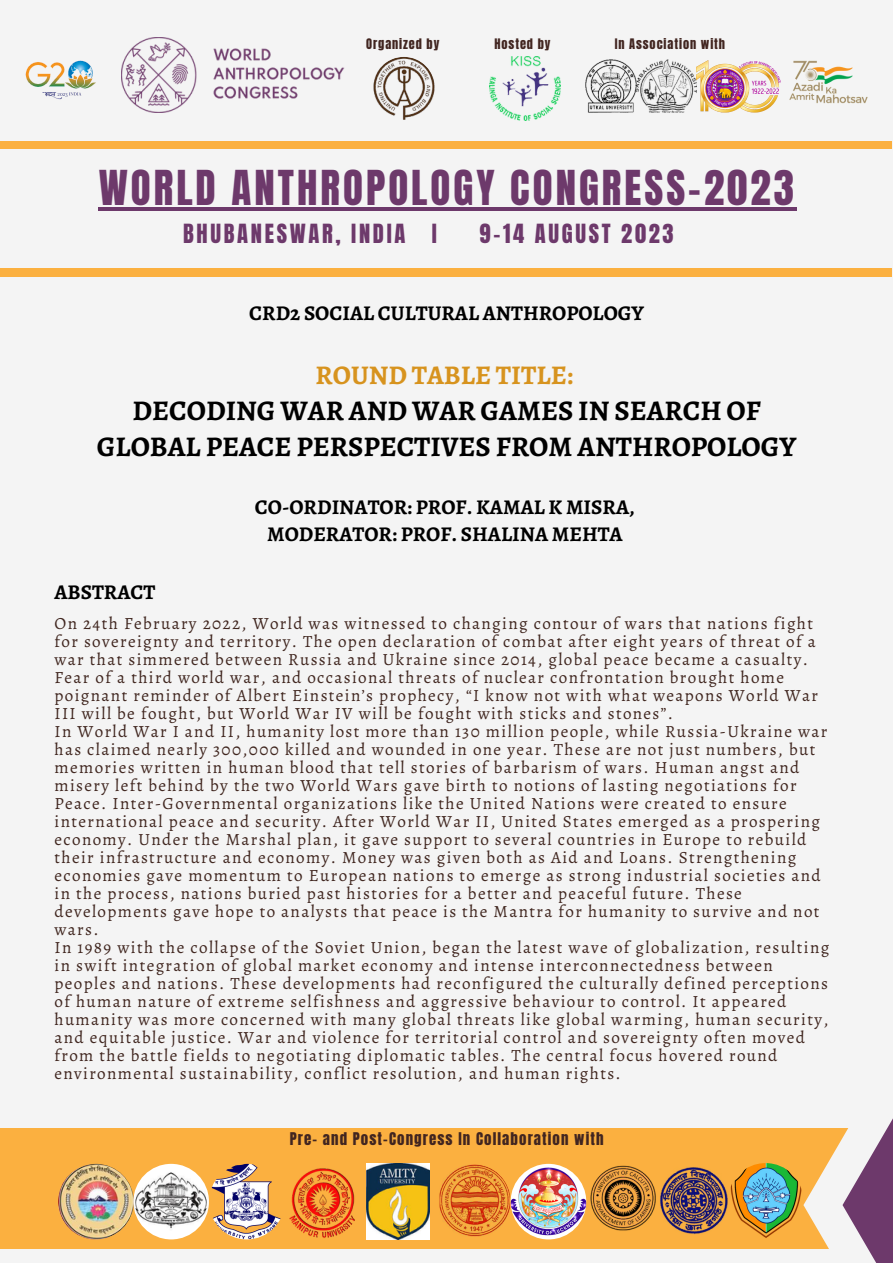
<style>
.page{position:relative;width:893px;height:1264px;background:#fff}
.page>*{position:absolute;margin:0;border:0;box-sizing:border-box;transform-origin:0 0}
.t1{font:40.95px "Anton";letter-spacing:.075em;color:#6d396b}
.t2{font:700 28.5px/36px "Alegreya";color:#000;text-align:center}
.t3{font:700 27px "Alegreya";color:#d7931e}
.t4{font:22.5px "Anton";letter-spacing:.12em;color:#6d396b}
.t5{font:700 21px/27px "Alegreya";color:#000;text-align:center}
.t6{font:17.1px/18px "Alegreya";letter-spacing:.08em;color:#40261f}
.t7{font:14.85px "Anton";letter-spacing:.075em;color:#412520}
.t8{font:12.3px "Anton";letter-spacing:.075em;color:#412520}
</style>
<div class="page">
<div style="left:0;top:0;width:892px;height:1262px;background:#f4f4f4"></div>
<div style="left:1px;top:269px;width:890px;height:7px;background:#fbb040"></div>
<div style="left:0;top:1128px;width:892px;height:120px;background:#fbb040"></div>
<svg style="left:803px;top:1139px;width:39px;height:110px;fill:#f4f4f4"></svg>
<svg style="left:842px;top:1120px;width:50px;height:142px;background:#a88aa6"></svg>
<div style="left:1px;top:141px;width:890px;height:8px;background:#fbb040"></div>
<hr style="left:99px;top:207px;width:698px;height:3px;background:#6d396b">
<img style="left:58px;top:1163px;width:76px;height:76px;border-radius:50%">
<img style="left:133px;top:1163px;width:76px;height:76px;border-radius:50%">
<img style="left:209px;top:1163px;width:75px;height:76px;border-radius:50%">
<img style="left:284px;top:1163px;width:76px;height:76px;border-radius:50%">
<img style="left:435px;top:1163px;width:75px;height:76px;border-radius:50%">
<img style="left:510px;top:1163px;width:76px;height:76px;border-radius:50%">
<img style="left:366px;top:1163px;width:63px;height:75px">
<img style="left:574px;top:1165px;width:154px;height:69px">
<img style="left:727px;top:1163px;width:76px;height:75px;border-radius:50%">
<img style="left:585px;top:59px;width:49px;height:53px">
<img style="left:634px;top:59px;width:146px;height:53px">
<img style="left:372px;top:57px;width:63px;height:63px;border-radius:50%">
<img style="left:121px;top:38px;width:224px;height:75px">
<img style="left:780px;top:60px;width:88px;height:44px">
<img style="left:25px;top:60px;width:71px;height:40px">
<img style="left:489px;top:57px;width:71px;height:63px">
<p class="t8" style="left:366px;top:35px;width:75px">Organized by</p>
<p class="t8" style="left:494px;top:35px;width:58px">Hosted by</p>
<p class="t8" style="left:614px;top:35px;width:112px">In Association with</p>
<h1 class="t1" style="left:99px;top:158px;width:696px">WORLD ANTHROPOLOGY CONGRESS-2023</h1>
<h3 class="t4" style="left:183px;top:217px;width:255px">BHUBANESWAR, INDIA I</h3>
<h3 class="t4" style="left:479px;top:217px;width:196px">9-14 AUGUST 2023</h3>
<p class="t5" style="left:249px;top:300px;width:396px">CRD2 SOCIAL CULTURAL ANTHROPOLOGY</p>
<h3 class="t3" style="left:315px;top:356px;width:259px">ROUND TABLE TITLE:</h3>
<h2 class="t2" style="left:97px;top:392px;width:701px">DECODING WAR AND WAR GAMES IN SEARCH OF<br>GLOBAL PEACE PERSPECTIVES FROM ANTHROPOLOGY</h2>
<p class="t5" style="left:54px;top:578px;width:102px">ABSTRACT</p>
<p class="t5" style="left:255px;top:493px;width:381px">CO-ORDINATOR: PROF. KAMAL K MISRA,<br>MODERATOR: PROF. SHALINA MEHTA</p>
<p class="t6" style="left:54px;top:614px;width:776px">On 24th February 2022, World was witnessed to changing contour of wars that nations fight for sovereignty and territory. The open declaration of combat after eight years of threat of a war that simmered between Russia and Ukraine since 2014, global peace became a casualty.<br>Fear of a third world war, and occasional threats of nuclear confrontation brought home poignant reminder of Albert Einstein’s prophecy, “I know not with what weapons World War III will be fought, but World War IV will be fought with sticks and stones”.<br>In World War I and II, humanity lost more than 130 million people, while Russia-Ukraine war has claimed nearly 300,000 killed and wounded in one year. These are not just numbers, but memories written in human blood that tell stories of barbarism of wars. Human angst and misery left behind by the two World Wars gave birth to notions of lasting negotiations for Peace. Inter-Governmental organizations like the United Nations were created to ensure international peace and security. After World War II, United States emerged as a prospering economy. Under the Marshal plan, it gave support to several countries in Europe to rebuild their infrastructure and economy. Money was given both as Aid and Loans. Strengthening economies gave momentum to European nations to emerge as strong industrial societies and in the process, nations buried past histories for a better and peaceful future. These developments gave hope to analysts that peace is the Mantra for humanity to survive and not wars.<br>In 1989 with the collapse of the Soviet Union, began the latest wave of globalization, resulting in swift integration of global market economy and intense interconnectedness between peoples and nations. These developments had reconfigured the culturally defined perceptions of human nature of extreme selfishness and aggressive behaviour to control. It appeared humanity was more concerned with many global threats like global warming, human security, and equitable justice. War and violence for territorial control and sovereignty often moved from the battle fields to negotiating diplomatic tables. The central focus hovered round environmental sustainability, conflict resolution, and human rights.</p>
<p class="t7" style="left:290px;top:1128px;width:315px">Pre- and Post-Congress In Collaboration with</p>
</div>
